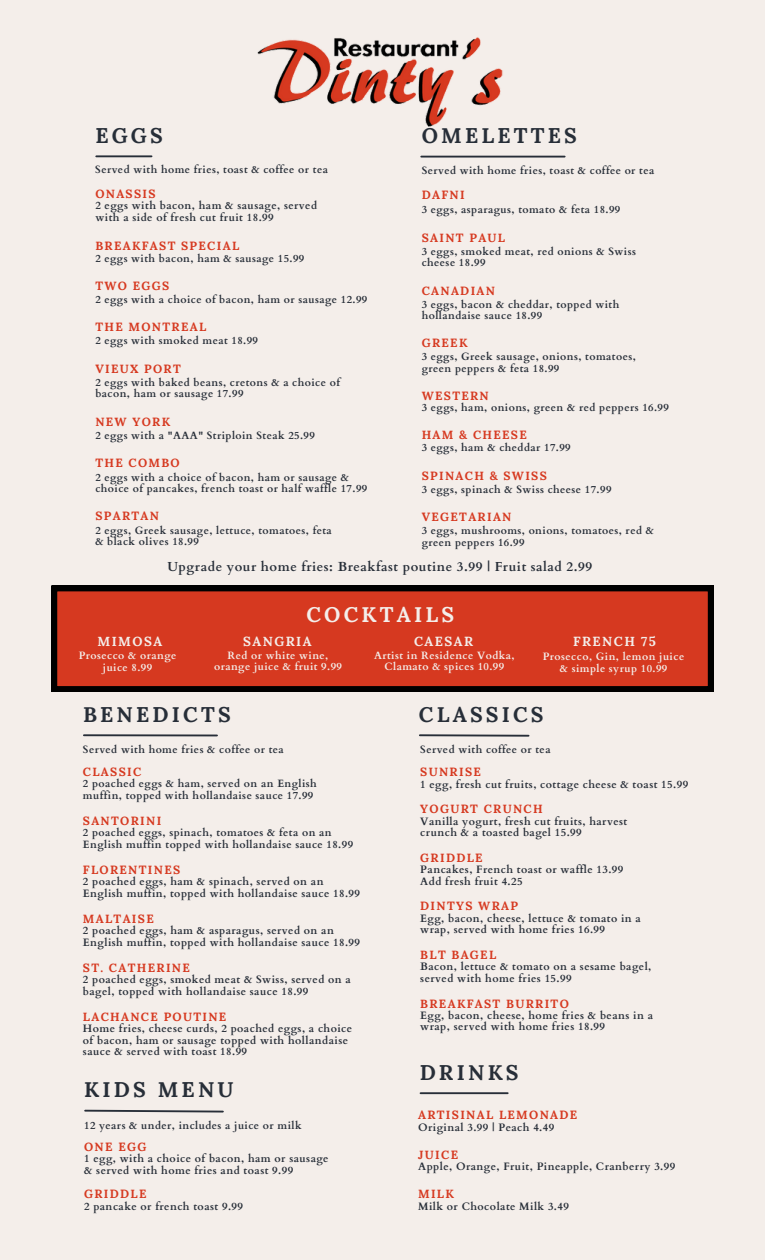
<style>
.page{position:relative;width:765px;height:1260px;background:#f4eeea}
.page>*{position:absolute;margin:0;border:0;box-sizing:border-box;transform-origin:0 0}
.t1{font:700 21.25px "Lora";letter-spacing:.15em;color:#272e38}
.t2{font:700 21.25px "Lora";letter-spacing:.15em;color:#f4eeea}
.t3{font:700 13.12px "Cardo";letter-spacing:.04em;color:#272e38}
.t4{font:700 13.12px "Lora";letter-spacing:.11em;color:#f4eeea}
.t5{font:700 11.88px "Lora";letter-spacing:.11em;color:#d63920}
.t6{font:700 10.75px/11.6px "Cardo";letter-spacing:.04em;color:#272e38}
.t7{font:700 10.62px/11.5px "Cardo";letter-spacing:.04em;color:#272e38}
.t8{font:700 10.62px/11.5px "Cardo";letter-spacing:.04em;color:#f4eeea;text-align:center}
</style>
<div class="page">
<svg style="left:52px;top:586px;width:661px;height:106px;background:#bc321c"></svg>
<img style="left:257px;top:37px;width:246px;height:90px">
<hr style="left:96px;top:155px;width:56px;height:2px;background:#272e38">
<hr style="left:421px;top:156px;width:144px;height:2px;background:#272e38">
<hr style="left:84px;top:734px;width:133px;height:2px;background:#272e38">
<svg style="left:84px;top:1109px;width:140px;height:4px"></svg>
<svg style="left:419px;top:734px;width:111px;height:3px"></svg>
<hr style="left:421px;top:1092px;width:87px;height:2px;background:#272e38">
<p class="t1" style="left:95px;top:122px;width:69px">EGGS</p>
<p class="t7" style="left:95px;top:164px;width:234px">Served with home fries, toast &amp; coffee or tea</p>
<p class="t5" style="left:95px;top:186px;width:62px">ONASSIS</p>
<p class="t6" style="left:95px;top:200px;width:223px">2 eggs with bacon, ham &amp; sausage, served</p>
<p class="t6" style="left:95px;top:212px;width:180px">with a side of fresh cut fruit 18.99</p>
<p class="t5" style="left:95px;top:238px;width:145px">BREAKFAST SPECIAL</p>
<p class="t7" style="left:95px;top:252px;width:211px">2 eggs with bacon, ham &amp; sausage 15.99</p>
<p class="t5" style="left:95px;top:278px;width:75px">TWO EGGS</p>
<p class="t7" style="left:95px;top:294px;width:274px">2 eggs with a choice of bacon, ham or sausage 12.99</p>
<p class="t5" style="left:95px;top:319px;width:112px">THE MONTREAL</p>
<p class="t7" style="left:95px;top:335px;width:164px">2 eggs with smoked meat 18.99</p>
<p class="t5" style="left:95px;top:361px;width:87px">VIEUX PORT</p>
<p class="t7" style="left:95px;top:377px;width:246px">2 eggs with baked beans, cretons &amp; a choice of bacon, ham or sausage 17.99</p>
<p class="t5" style="left:95px;top:414px;width:76px">NEW YORK</p>
<p class="t7" style="left:95px;top:430px;width:221px">2 eggs with a "AAA" Striploin Steak 25.99</p>
<p class="t5" style="left:95px;top:455px;width:86px">THE COMBO</p>
<p class="t7" style="left:95px;top:471px;width:273px">2 eggs with a choice of bacon, ham or sausage &amp; choice of pancakes, french toast or half waffle 17.99</p>
<p class="t5" style="left:95px;top:509px;width:65px">SPARTAN</p>
<p class="t7" style="left:95px;top:524px;width:238px">2 eggs, Greek sausage, lettuce, tomatoes, feta &amp; black olives 18.99</p>
<p class="t1" style="left:422px;top:122px;width:157px">OMELETTES</p>
<p class="t7" style="left:422px;top:165px;width:234px">Served with home fries, toast &amp; coffee or tea</p>
<p class="t5" style="left:422px;top:187px;width:44px">DAFNI</p>
<p class="t7" style="left:422px;top:204px;width:200px">3 eggs, asparagus, tomato &amp; feta 18.99</p>
<p class="t5" style="left:422px;top:230px;width:85px">SAINT PAUL</p>
<p class="t7" style="left:422px;top:246px;width:216px">3 eggs, smoked meat, red onions &amp; Swiss cheese 18.99</p>
<p class="t5" style="left:422px;top:283px;width:75px">CANADIAN</p>
<p class="t7" style="left:422px;top:299px;width:199px">3 eggs, bacon &amp; cheddar, topped with hollandaise sauce 18.99</p>
<p class="t5" style="left:422px;top:335px;width:47px">GREEK</p>
<p class="t7" style="left:422px;top:351px;width:216px">3 eggs, Greek sausage, onions, tomatoes, green peppers &amp; feta 18.99</p>
<p class="t5" style="left:422px;top:388px;width:69px">WESTERN</p>
<p class="t7" style="left:422px;top:402px;width:249px">3 eggs, ham, onions, green &amp; red peppers 16.99</p>
<p class="t5" style="left:422px;top:427px;width:107px">HAM &amp; CHEESE</p>
<p class="t7" style="left:422px;top:442px;width:150px">3 eggs, ham &amp; cheddar 17.99</p>
<p class="t5" style="left:422px;top:468px;width:127px">SPINACH &amp; SWISS</p>
<p class="t7" style="left:422px;top:484px;width:191px">3 eggs, spinach &amp; Swiss cheese 17.99</p>
<p class="t5" style="left:422px;top:509px;width:91px">VEGETARIAN</p>
<p class="t7" style="left:422px;top:525px;width:234px">3 eggs, mushrooms, onions, tomatoes, red &amp; green peppers 16.99</p>
<p class="t3" style="left:167px;top:558px;width:426px">Upgrade your home fries: Breakfast poutine 3.99 | Fruit salad 2.99</p>
<p class="t4" style="left:97px;top:633px;width:66px">MIMOSA</p>
<p class="t8" style="left:79px;top:650px;width:99px">Prosecco &amp; orange</p>
<p class="t8" style="left:103px;top:662px;width:51px">juice 8.99</p>
<p class="t2" style="left:307px;top:600px;width:149px">COCKTAILS</p>
<p class="t4" style="left:243px;top:633px;width:70px">SANGRIA</p>
<p class="t4" style="left:414px;top:633px;width:61px">CAESAR</p>
<p class="t4" style="left:573px;top:633px;width:84px">FRENCH 75</p>
<p class="t8" style="left:214px;top:650px;width:129px">Red or white wine, orange juice &amp; fruit 9.99</p>
<p class="t8" style="left:374px;top:650px;width:142px">Artist in Residence Vodka,<br>Clamato &amp; spices 10.99</p>
<p class="t8" style="left:543px;top:651px;width:143px">Prosecco, Gin, lemon juice</p>
<p class="t8" style="left:560px;top:663px;width:109px">&amp; simple syrup 10.99</p>
<p class="t1" style="left:83px;top:701px;width:149px">BENEDICTS</p>
<p class="t7" style="left:83px;top:744px;width:202px">Served with home fries &amp; coffee or tea</p>
<p class="t5" style="left:83px;top:764px;width:60px">CLASSIC</p>
<p class="t7" style="left:83px;top:778px;width:235px">2 poached eggs &amp; ham, served on an English muffin, topped with hollandaise sauce 17.99</p>
<p class="t5" style="left:83px;top:813px;width:80px">SANTORINI</p>
<p class="t7" style="left:83px;top:827px;width:272px">2 poached eggs, spinach, tomatoes &amp; feta on an<br>English muffin topped with hollandaise sauce 18.99</p>
<p class="t5" style="left:83px;top:862px;width:99px">FLORENTINES</p>
<p class="t6" style="left:83px;top:876px;width:279px">2 poached eggs, ham &amp; spinach, served on an<br>English muffin, topped with hollandaise sauce 18.99</p>
<p class="t5" style="left:83px;top:911px;width:72px">MALTAISE</p>
<p class="t6" style="left:83px;top:925px;width:279px">2 poached eggs, ham &amp; asparagus, served on an<br>English muffin, topped with hollandaise sauce 18.99</p>
<p class="t5" style="left:83px;top:960px;width:108px">ST. CATHERINE</p>
<p class="t6" style="left:83px;top:974px;width:270px">2 poached eggs, smoked meat &amp; Swiss, served on a bagel, topped with hollandaise sauce 18.99</p>
<p class="t5" style="left:83px;top:1009px;width:145px">LACHANCE POUTINE</p>
<p class="t6" style="left:83px;top:1023px;width:271px">Home fries, cheese curds, 2 poached eggs, a choice of bacon, ham or sausage topped with hollandaise sauce &amp; served with toast 18.99</p>
<p class="t1" style="left:84px;top:1076px;width:151px">KIDS MENU</p>
<p class="t7" style="left:84px;top:1119px;width:219px">12 years &amp; under, includes a juice or milk</p>
<p class="t5" style="left:84px;top:1139px;width:64px">ONE EGG</p>
<p class="t6" style="left:84px;top:1153px;width:246px">1 egg, with a choice of bacon, ham or sausage &amp; served with home fries and toast 9.99</p>
<p class="t5" style="left:84px;top:1186px;width:64px">GRIDDLE</p>
<p class="t6" style="left:84px;top:1200px;width:160px">2 pancake or french toast 9.99</p>
<p class="t1" style="left:419px;top:701px;width:126px">CLASSICS</p>
<p class="t7" style="left:420px;top:744px;width:132px">Served with coffee or tea</p>
<p class="t5" style="left:420px;top:764px;width:62px">SUNRISE</p>
<p class="t6" style="left:420px;top:778px;width:269px">1 egg, fresh cut fruits, cottage cheese &amp; toast 15.99</p>
<p class="t5" style="left:420px;top:801px;width:124px">YOGURT CRUNCH</p>
<p class="t6" style="left:420px;top:815px;width:209px">Vanilla yogurt, fresh cut fruits, harvest crunch &amp; a toasted bagel 15.99</p>
<p class="t5" style="left:420px;top:850px;width:64px">GRIDDLE</p>
<p class="t6" style="left:420px;top:864px;width:205px">Pancakes, French toast or waffle 13.99</p>
<p class="t6" style="left:420px;top:876px;width:104px">Add fresh fruit 4.25</p>
<p class="t5" style="left:420px;top:898px;width:99px">DINTYS WRAP</p>
<p class="t6" style="left:420px;top:913px;width:222px">Egg, bacon, cheese, lettuce &amp; tomato in a wrap, served with home fries 16.99</p>
<p class="t5" style="left:420px;top:947px;width:77px">BLT BAGEL</p>
<p class="t6" style="left:420px;top:961px;width:233px">Bacon, lettuce &amp; tomato on a sesame bagel, served with home fries 15.99</p>
<p class="t5" style="left:420px;top:996px;width:150px">BREAKFAST BURRITO</p>
<p class="t6" style="left:420px;top:1010px;width:234px">Egg, bacon, cheese, home fries &amp; beans in a wrap, served with home fries 18.99</p>
<p class="t1" style="left:420px;top:1059px;width:100px">DRINKS</p>
<p class="t5" style="left:418px;top:1107px;width:161px">ARTISINAL LEMONADE</p>
<p class="t6" style="left:418px;top:1121px;width:138px">Original 3.99 | Peach 4.49</p>
<p class="t5" style="left:418px;top:1147px;width:41px">JUICE</p>
<p class="t6" style="left:418px;top:1161px;width:259px">Apple, Orange, Fruit, Pineapple, Cranberry 3.99</p>
<p class="t5" style="left:418px;top:1186px;width:37px">MILK</p>
<p class="t6" style="left:418px;top:1200px;width:152px">Milk or Chocolate Milk 3.49</p>
</div>
